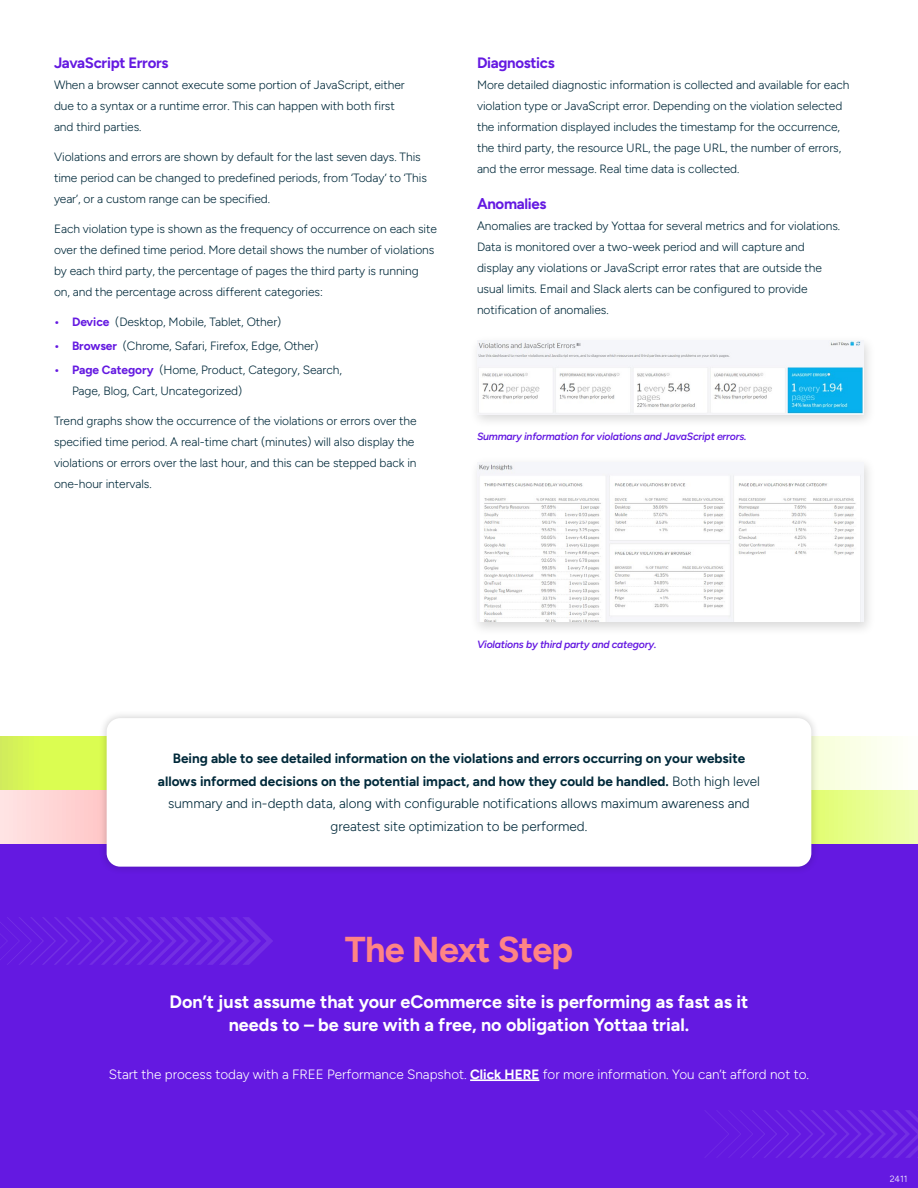
<style>
.page{position:relative;width:918px;height:1188px;background:#fff}
.page>*{position:absolute;margin:0;border:0;box-sizing:border-box;transform-origin:0 0}
.t1{font:300 36px "Figtree";letter-spacing:-.02em;color:#ff8485}
.t2{font:300 18px/22.5px "Figtree";color:#fff;text-align:center}
.t3{font:300 15px "Figtree";letter-spacing:-.02em;color:#6419e1}
.t4{font:300 13.5px/22.5px "Figtree";color:#00293a;text-align:center}
.t5{font:300 13.5px "Figtree";color:#fff}
.t6{font:300 12px/21px "Figtree";letter-spacing:-.005em;color:#00293a}
.t7{font:italic 300 10.5px "Figtree";letter-spacing:-.02em;color:#6419e1}
.t8{font:300 9px "Figtree";color:#fff}
.s1{color:#6419e1}
</style>
<div class="page">
<svg style="left:0;top:737px;width:918px;height:54px"></svg>
<svg style="left:0;top:791px;width:918px;height:54px;background:#f1e6b5"></svg>
<div style="left:0;top:845px;width:918px;height:343px;background:#6419e1"></div>
<svg style="left:0;top:917px;width:273px;height:48px"></svg>
<svg style="left:713px;top:1110px;width:205px;height:48px"></svg>
<div style="left:98px;top:710px;width:722px;height:165px;background:#000;opacity:.2"></div>
<div style="left:107px;top:718px;width:704px;height:149px;background:#fff;border-radius:14px"></div>
<hr style="left:470px;top:1079px;width:69px;height:2px;background:#fff">
<div style="left:469px;top:456px;width:407px;height:180px;background:#000;opacity:.15"></div>
<img style="left:477px;top:462px;width:387px;height:160px">
<div style="left:469px;top:334px;width:407px;height:95px;background:#000;opacity:.15"></div>
<img style="left:477px;top:340px;width:387px;height:75px">
<p class="t3" style="left:54px;top:55px;width:116px">JavaScript Errors</p>
<p class="t6" style="left:54px;top:75px;width:352px">When a browser cannot execute some portion of JavaScript, either due to a syntax or a runtime error. This can happen with both first and third parties.</p>
<p class="t6" style="left:54px;top:147px;width:374px">Violations and errors are shown by default for the last seven days. This time period can be changed to predefined periods, from ‘Today’ to ‘This year’, or a custom range can be specified.</p>
<p class="t6" style="left:54px;top:219px;width:385px">Each violation type is shown as the frequency of occurrence on each site over the defined time period. More detail shows the number of violations by each third party, the percentage of pages the third party is running on, and the percentage across different categories:</p>
<p class="t6" style="left:54px;top:312px;width:229px"><span class="s1">• Device</span> (Desktop, Mobile, Tablet, Other)</p>
<p class="t6" style="left:54px;top:336px;width:266px"><span class="s1">• Browser</span> (Chrome, Safari, Firefox, Edge, Other)</p>
<p class="t6" style="left:72px;top:360px;width:271px;text-indent:-18px"><span class="s1">• Page Category</span> (Home, Product, Category, Search,<br>Page, Blog, Cart, Uncategorized)</p>
<p class="t6" style="left:54px;top:411px;width:364px">Trend graphs show the occurrence of the violations or errors over the specified time period. A real-time chart (minutes) will also display the violations or errors over the last hour, and this can be stepped back in one-hour intervals.</p>
<p class="t3" style="left:477px;top:55px;width:79px">Diagnostics</p>
<p class="t6" style="left:477px;top:75px;width:374px">More detailed diagnostic information is collected and available for each violation type or JavaScript error. Depending on the violation selected the information displayed includes the timestamp for the occurrence, the third party, the resource URL, the page URL, the number of errors, and the error message. Real time data is collected.</p>
<p class="t3" style="left:477px;top:196px;width:71px">Anomalies</p>
<p class="t6" style="left:477px;top:216px;width:365px">Anomalies are tracked by Yottaa for several metrics and for violations.<br>Data is monitored over a two-week period and will capture and display any violations or JavaScript error rates that are outside the usual limits. Email and Slack alerts can be configured to provide notification of anomalies.</p>
<p class="t7" style="left:477px;top:430px;width:271px">Summary information for violations and JavaScript errors.</p>
<p class="t7" style="left:477px;top:638px;width:181px">Violations by third party and category.</p>
<p class="t4" style="left:158px;top:747px;width:604px">Being able to see detailed information on the violations and errors occurring on your website allows informed decisions on the potential impact, and how they could be handled. Both high level summary and in-depth data, along with configurable notifications allows maximum awareness and greatest site optimization to be performed.</p>
<h1 class="t1" style="left:345px;top:929px;width:230px">The Next Step</h1>
<h2 class="t2" style="left:169px;top:991px;width:581px">Don’t just assume that your eCommerce site is performing as fast as it needs to – be sure with a free, no obligation Yottaa trial.</h2>
<p class="t5" style="left:109px;top:1067px;width:702px">Start the process today with a FREE Performance Snapshot. Click HERE for more information. You can’t afford not to.</p>
<p class="t8" style="left:890px;top:1173px;width:19px">2411</p>
</div>
